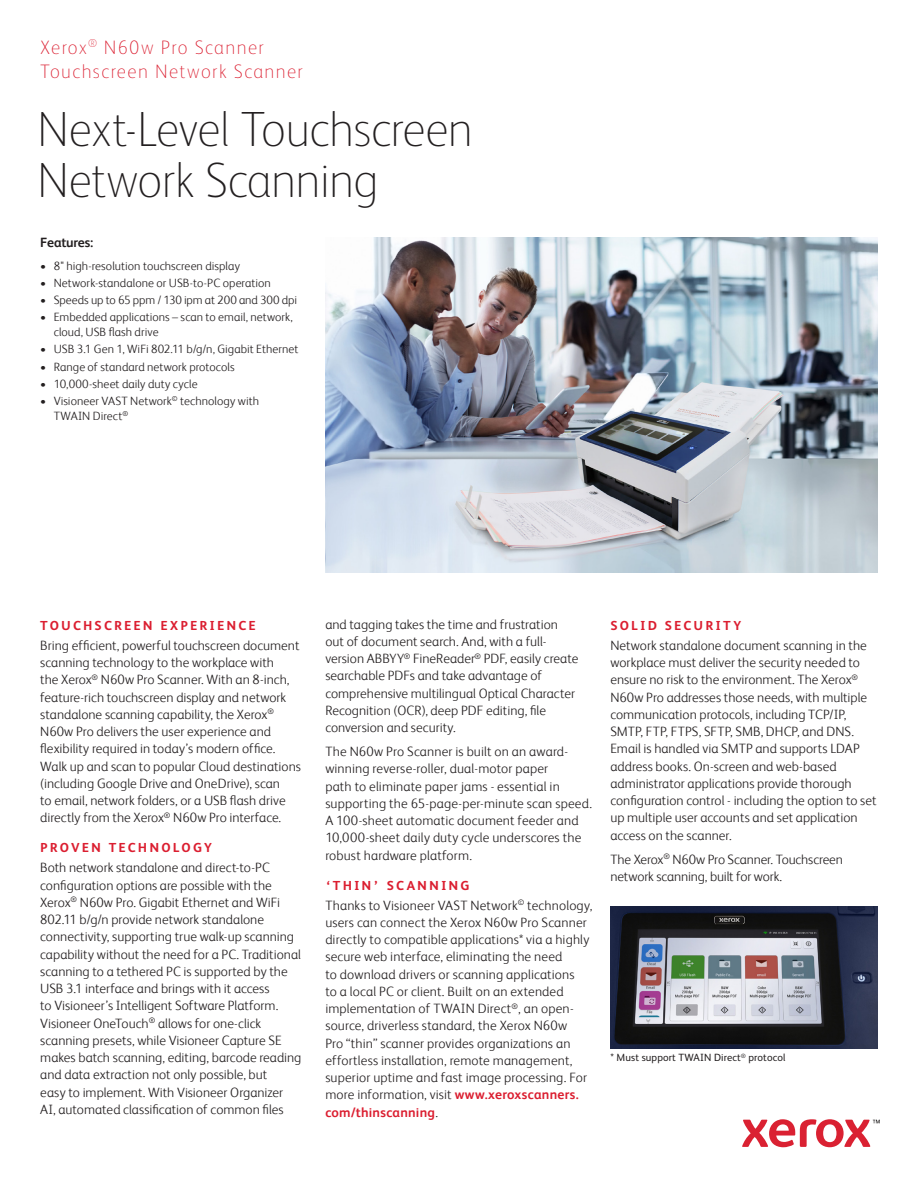
<style>
.page{position:relative;width:918px;height:1188px;background:#fff}
.page>*{position:absolute;margin:0;border:0;box-sizing:border-box;transform-origin:0 0}
.Page_Title{font:100 49.5px/51px "Xerox Sans";letter-spacing:-.015em;color:#231f20}
.Business_Segment{font:100 19.5px/24px "Xerox Sans";letter-spacing:.07em;color:#db1e30}
.Body_Subhead{font:700 15px "Xerox Sans Expert";letter-spacing:.14em;color:#db1e30}
.Body_Text{font:300 13.5px/17.2px "Xerox Sans";color:#231f20}
.Body_Text-2{font:700 13.5px "Xerox Sans";letter-spacing:-.015em;color:#231f20}
.t1{font:300 12px/15px "Xerox Sans";letter-spacing:.005em;color:#231f20}
.Text{font:10.5px "Xerox Sans";letter-spacing:.01em;color:#231f20}
.s1{font-weight:700;color:#db1e30}
</style>
<div class="page">
<svg style="left:742px;top:1119px;width:138px;height:28px"></svg>
<img style="left:326px;top:237px;width:552px;height:335px">
<img style="left:610px;top:906px;width:267px;height:142px">
<p class="Business_Segment" style="left:40px;top:34px;width:264px">Xerox<sup>®</sup> N60w Pro Scanner<br>Touchscreen Network Scanner</p>
<p class="Page_Title" style="left:37px;top:101px;width:437px">Next-Level Touchscreen<br>Network Scanning</p>
<p class="Body_Text-2" style="left:40px;top:234px;width:55px">Features:</p>
<p class="t1" style="left:40px;top:258px;width:201px">• 8" high-resolution touchscreen display</p>
<p class="t1" style="left:40px;top:275px;width:232px">• Network-standalone or USB-to-PC operation</p>
<p class="t1" style="left:40px;top:292px;width:258px">• Speeds up to 65 ppm / 130 ipm at 200 and 300 dpi</p>
<p class="t1" style="left:54px;top:309px;width:241px;text-indent:-14px">• Embedded applications – scan to email, network, cloud, USB flash drive</p>
<p class="t1" style="left:40px;top:341px;width:260px">• USB 3.1 Gen 1, WiFi 802.11 b/g/n, Gigabit Ethernet</p>
<p class="t1" style="left:40px;top:358px;width:196px">• Range of standard network protocols</p>
<p class="t1" style="left:40px;top:376px;width:159px">• 10,000-sheet daily duty cycle</p>
<p class="t1" style="left:54px;top:393px;width:207px;text-indent:-14px">• Visioneer VAST Network<sup>©</sup> technology with<br>TWAIN Direct<sup>®</sup></p>
<p class="Body_Subhead" style="left:40px;top:619px;width:217px">TOUCHSCREEN EXPERIENCE</p>
<p class="Body_Text" style="left:40px;top:636px;width:262px">Bring efficient, powerful touchscreen document scanning technology to the workplace with<br>the Xerox<sup>®</sup> N60w Pro Scanner. With an 8-inch, feature-rich touchscreen display and network standalone scanning capability, the Xerox<sup>® </sup>N60w Pro delivers the user experience and flexibility required in today’s modern office.<br>Walk up and scan to popular Cloud destinations (including Google Drive and OneDrive), scan<br>to email, network folders, or a USB flash drive directly from the Xerox<sup>®</sup> N60w Pro interface.</p>
<p class="Body_Subhead" style="left:40px;top:842px;width:173px">PROVEN TECHNOLOGY</p>
<p class="Body_Text" style="left:40px;top:858px;width:263px">Both network standalone and direct-to-PC configuration options are possible with the Xerox<sup>®</sup> N60w Pro. Gigabit Ethernet and WiFi 802.11 b/g/n provide network standalone connectivity, supporting true walk-up scanning capability without the need for a PC. Traditional scanning to a tethered PC is supported by the USB 3.1 interface and brings with it access<br>to Visioneer’s Intelligent Software Platform.<br>Visioneer OneTouch<sup>®</sup> allows for one-click scanning presets, while Visioneer Capture SE makes batch scanning, editing, barcode reading and data extraction not only possible, but<br>easy to implement. With Visioneer Organizer AI, automated classification of common files</p>
<p class="Body_Text" style="left:325px;top:615px;width:255px">and tagging takes the time and frustration out of document search. And, with a full&shy;version ABBYY<sup>®</sup> FineReader<sup>®</sup> PDF, easily create searchable PDFs and take advantage of comprehensive multilingual Optical Character Recognition (OCR), deep PDF editing, file conversion and security.</p>
<p class="Body_Text" style="left:325px;top:742px;width:268px">The N60w Pro Scanner is built on an award&shy;winning reverse-roller, dual-motor paper<br>path to eliminate paper jams - essential in supporting the 65-page-per-minute scan speed.<br>A 100-sheet automatic document feeder and 10,000-sheet daily duty cycle underscores the robust hardware platform.</p>
<p class="Body_Subhead" style="left:325px;top:879px;width:146px">‘THIN’ SCANNING</p>
<p class="Body_Text" style="left:325px;top:896px;width:269px">Thanks to Visioneer VAST Network<sup>©</sup> technology, users can connect the Xerox N60w Pro Scanner directly to compatible applications* via a highly secure web interface, eliminating the need<br>to download drivers or scanning applications<br>to a local PC or client. Built on an extended implementation of TWAIN Direct<sup>®</sup>, an open&shy;source, driverless standard, the Xerox N60w<br>Pro “thin” scanner provides organizations an effortless installation, remote management, superior uptime and fast image processing. For more information, visit <span class="s1">www.xeroxscanners. com/thinscanning</span>.</p>
<p class="Body_Subhead" style="left:610px;top:619px;width:132px">SOLID SECURITY</p>
<p class="Body_Text" style="left:610px;top:636px;width:268px">Network standalone document scanning in the workplace must deliver the security needed to ensure no risk to the environment. The Xerox<sup>® </sup>N60w Pro addresses those needs, with multiple communication protocols, including TCP/IP, SMTP, FTP, FTPS, SFTP, SMB, DHCP, and DNS.<br>Email is handled via SMTP and supports LDAP address books. On-screen and web-based administrator applications provide thorough configuration control - including the option to set up multiple user accounts and set application access on the scanner.</p>
<p class="Body_Text" style="left:610px;top:850px;width:234px">The Xerox<sup>®</sup> N60w Pro Scanner. Touchscreen network scanning, built for work.</p>
<p class="Text" style="left:610px;top:1051px;width:176px">* Must support TWAIN Direct<sup>®</sup> protocol</p>
</div>
